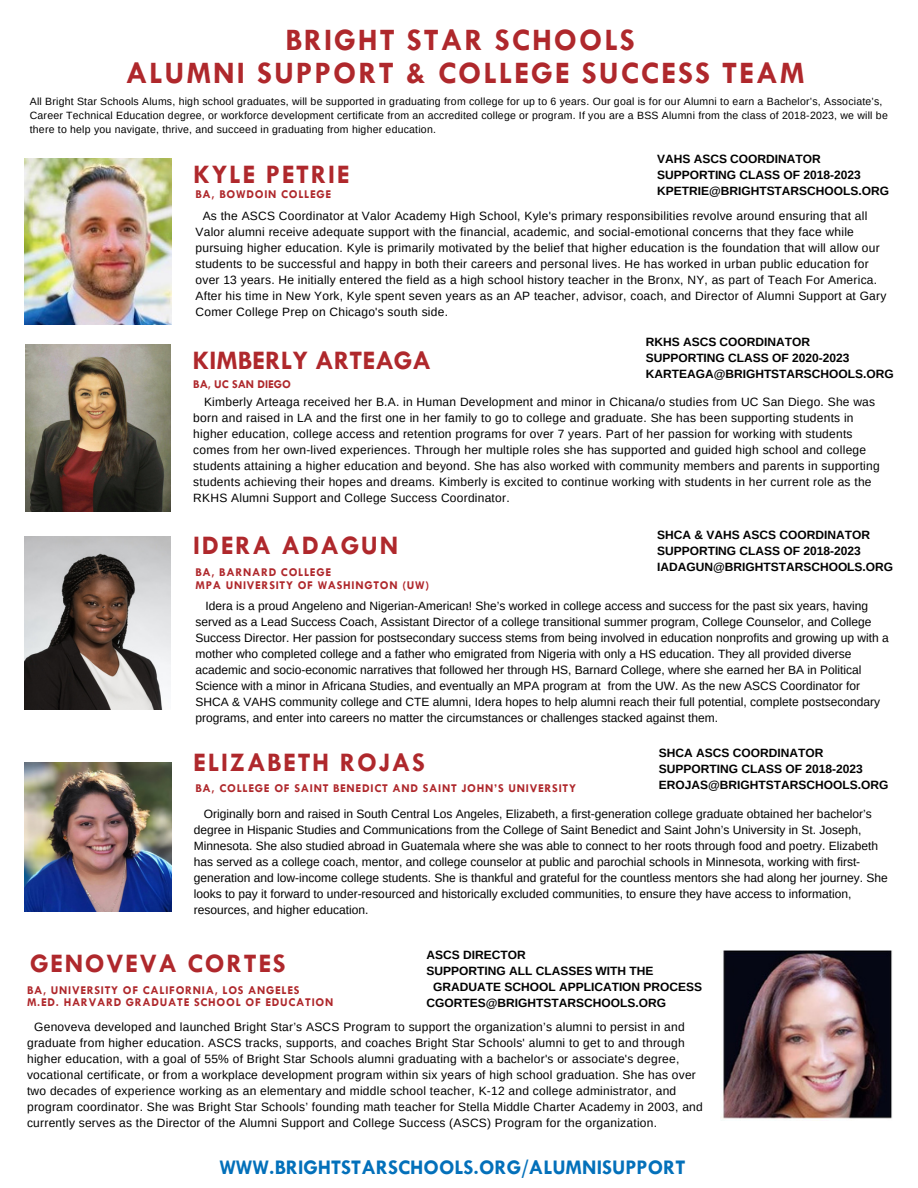
<style>
.page{position:relative;width:918px;height:1188px;background:#fff}
.page>*{position:absolute;margin:0;border:0;box-sizing:border-box;transform-origin:0 0}
.t1{font:700 31.5px "Tw Cen";letter-spacing:.06em;color:#af282c}
.t2{font:700 27px "Tw Cen";letter-spacing:.06em;color:#af282c}
.t3{font:700 27px "Tw Cen";color:#af282c}
.t4{font:700 21px "Tw Cen";color:#0370ba}
.t5{font:12px/16px "Arimo";letter-spacing:.02em;color:#000}
.t6{font:12px/16px "Arimo";color:#000}
.t7{font:700 12px "Arimo";color:#000}
.t8{font:700 12px "Tw Cen";letter-spacing:.06em;color:#af282c}
.t9{font:700 12px "Tw Cen";color:#af282c}
.t10{font:10.5px/14px "Arimo";letter-spacing:.02em;color:#000}
</style>
<div class="page">
<img style="left:24px;top:158px;width:147px;height:167px">
<img style="left:721px;top:950px;width:171px;height:169px">
<img style="left:24px;top:763px;width:147px;height:148px">
<img style="left:26px;top:345px;width:145px;height:166px">
<img style="left:24px;top:536px;width:146px;height:173px">
<p class="t1" style="left:285px;top:23px;width:351px">BRIGHT STAR SCHOOLS</p>
<p class="t1" style="left:126px;top:56px;width:680px">ALUMNI SUPPORT &amp; COLLEGE SUCCESS TEAM</p>
<p class="t10" style="left:30px;top:95px;width:860px">All Bright Star Schools Alums, high school graduates, will be supported in graduating from college for up to 6 years. Our goal is for our Alumni to earn a Bachelor’s, Associate’s,<br>Career Technical Education degree, or workforce development certificate from an accredited college or program. If you are a BSS Alumni from the class of 2018-2023, we will be there to help you navigate, thrive, and succeed in graduating from higher education.</p>
<p class="t2" style="left:193px;top:159px;width:158px">KYLE PETRIE</p>
<p class="t8" style="left:196px;top:188px;width:137px">BA, BOWDOIN COLLEGE</p>
<p class="t7" style="left:657px;top:152px;width:165px">VAHS ASCS COORDINATOR</p>
<p class="t7" style="left:657px;top:168px;width:205px">SUPPORTING CLASS OF 2018-2023</p>
<p class="t7" style="left:657px;top:184px;width:234px">KPETRIE@BRIGHTSTARSCHOOLS.ORG</p>
<p class="t5" style="left:196px;top:208px;width:692px;text-indent:7px">As the ASCS Coordinator at Valor Academy High School, Kyle's primary responsibilities revolve around ensuring that all Valor alumni receive adequate support with the financial, academic, and social-emotional concerns that they face while pursuing higher education. Kyle is primarily motivated by the belief that higher education is the foundation that will allow our students to be successful and happy in both their careers and personal lives. He has worked in urban public education for over 13 years. He initially entered the field as a high school history teacher in the Bronx, NY, as part of Teach For America.<br>After his time in New York, Kyle spent seven years as an AP teacher, advisor, coach, and Director of Alumni Support at Gary Comer College Prep on Chicago's south side.</p>
<p class="t3" style="left:192px;top:346px;width:240px">KIMBERLY ARTEAGA</p>
<p class="t9" style="left:193px;top:378px;width:99px">BA, UC SAN DIEGO</p>
<p class="t7" style="left:646px;top:335px;width:166px">RKHS ASCS COORDINATOR</p>
<p class="t7" style="left:646px;top:351px;width:205px">SUPPORTING CLASS OF 2020-2023</p>
<p class="t7" style="left:646px;top:367px;width:250px">KARTEAGA@BRIGHTSTARSCHOOLS.ORG</p>
<p class="t5" style="left:193px;top:394px;width:688px;text-indent:11px">Kimberly Arteaga received her B.A. in Human Development and minor in Chicana/o studies from UC San Diego. She was born and raised in LA and the first one in her family to go to college and graduate. She has been supporting students in higher education, college access and retention programs for over 7 years. Part of her passion for working with students comes from her own-lived experiences. Through her multiple roles she has supported and guided high school and college students attaining a higher education and beyond. She has also worked with community members and parents in supporting students achieving their hopes and dreams. Kimberly is excited to continue working with students in her current role as the RKHS Alumni Support and College Success Coordinator.</p>
<p class="t7" style="left:657px;top:528px;width:215px">SHCA &amp; VAHS ASCS COORDINATOR</p>
<p class="t7" style="left:657px;top:544px;width:205px">SUPPORTING CLASS OF 2018-2023</p>
<p class="t7" style="left:657px;top:560px;width:238px">IADAGUN@BRIGHTSTARSCHOOLS.ORG</p>
<p class="t6" style="left:196px;top:597px;width:695px;text-indent:10px">Idera is a proud Angeleno and Nigerian-American! She’s worked in college access and success for the past six years, having served as a Lead Success Coach, Assistant Director of a college transitional summer program, College Counselor, and College Success Director. Her passion for postsecondary success stems from being involved in education nonprofits and growing up with a mother who completed college and a father who emigrated from Nigeria with only a HS education. They all provided diverse academic and socio-economic narratives that followed her through HS, Barnard College, where she earned her BA in Political Science with a minor in Africana Studies, and eventually an MPA program at from the UW. As the new ASCS Coordinator for SHCA &amp; VAHS community college and CTE alumni, Idera hopes to help alumni reach their full potential, complete postsecondary programs, and enter into careers no matter the circumstances or challenges stacked against them.</p>
<p class="t2" style="left:193px;top:531px;width:206px">IDERA ADAGUN</p>
<p class="t8" style="left:196px;top:566px;width:137px">BA, BARNARD COLLEGE</p>
<p class="t8" style="left:196px;top:579px;width:235px">MPA UNIVERSITY OF WASHINGTON (UW)</p>
<p class="t7" style="left:659px;top:746px;width:166px">SHCA ASCS COORDINATOR</p>
<p class="t7" style="left:659px;top:762px;width:205px">SUPPORTING CLASS OF 2018-2023</p>
<p class="t7" style="left:659px;top:778px;width:231px">EROJAS@BRIGHTSTARSCHOOLS.ORG</p>
<p class="t6" style="left:194px;top:806px;width:696px;text-indent:10px">Originally born and raised in South Central Los Angeles, Elizabeth, a first-generation college graduate obtained her bachelor’s degree in Hispanic Studies and Communications from the College of Saint Benedict and Saint John’s University in St. Joseph, Minnesota. She also studied abroad in Guatemala where she was able to connect to her roots through food and poetry. Elizabeth has served as a college coach, mentor, and college counselor at public and parochial schools in Minnesota, working with first&shy;generation and low-income college students. She is thankful and grateful for the countless mentors she had along her journey. She looks to pay it forward to under-resourced and historically excluded communities, to ensure they have access to information, resources, and higher education.</p>
<p class="t2" style="left:193px;top:748px;width:233px">ELIZABETH ROJAS</p>
<p class="t8" style="left:196px;top:781px;width:382px">BA, COLLEGE OF SAINT BENEDICT AND SAINT JOHN’S UNIVERSITY</p>
<p class="t2" style="left:30px;top:948px;width:257px">GENOVEVA CORTES</p>
<p class="t8" style="left:27px;top:983px;width:274px">BA, UNIVERSITY OF CALIFORNIA, LOS ANGELES</p>
<p class="t8" style="left:27px;top:996px;width:308px">M.ED. HARVARD GRADUATE SCHOOL OF EDUCATION</p>
<p class="t7" style="left:427px;top:948px;width:101px">ASCS DIRECTOR</p>
<p class="t7" style="left:427px;top:964px;width:229px">SUPPORTING ALL CLASSES WITH THE</p>
<p class="t7" style="left:433px;top:980px;width:271px">GRADUATE SCHOOL APPLICATION PROCESS</p>
<p class="t7" style="left:427px;top:996px;width:241px">CGORTES@BRIGHTSTARSCHOOLS.ORG</p>
<p class="t5" style="left:27px;top:1019px;width:677px;text-indent:7px">Genoveva developed and launched Bright Star’s ASCS Program to support the organization’s alumni to persist in and graduate from higher education. ASCS tracks, supports, and coaches Bright Star Schools' alumni to get to and through higher education, with a goal of 55% of Bright Star Schools alumni graduating with a bachelor's or associate's degree, vocational certificate, or from a workplace development program within six years of high school graduation. She has over two decades of experience working as an elementary and middle school teacher, K-12 and college administrator, and program coordinator. She was Bright Star Schools’ founding math teacher for Stella Middle Charter Academy in 2003, and currently serves as the Director of the Alumni Support and College Success (ASCS) Program for the organization.</p>
<p class="t4" style="left:219px;top:1156px;width:468px">WWW.BRIGHTSTARSCHOOLS.ORG/ALUMNISUPPORT</p>
</div>
